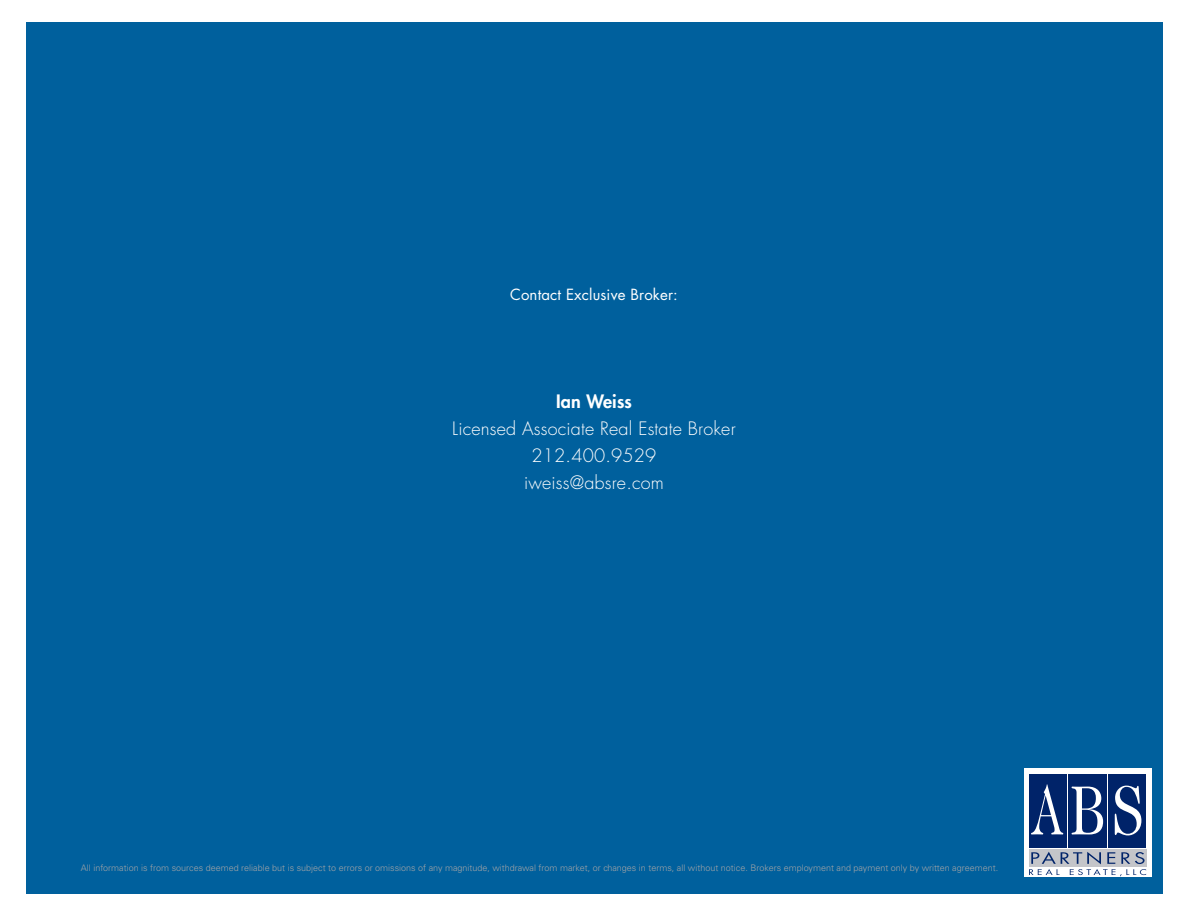
<style>
.page{position:relative;width:1188px;height:918px;background:#fff}
.page>*{position:absolute;margin:0;border:0;box-sizing:border-box;transform-origin:0 0}
.t1{font:300 18px "Futura Std";letter-spacing:.01em;color:#fff}
.t2{font:800 18px "Futura Std";letter-spacing:.01em;color:#fff}
.t3{font:15px "Futura Std";letter-spacing:.01em;color:#fff}
.t4{font:300 9px "Univers LT Std";color:#a1a3a6}
</style>
<div class="page">
<div style="left:26px;top:22px;width:1137px;height:871px;background:#00609d"></div>
<svg style="left:1024px;top:768px;width:127px;height:108px;background:#d9dee8"></svg>
<div style="left:1029px;top:774px;width:37px;height:73px;background:#002369"></div>
<div style="left:1069px;top:774px;width:38px;height:73px;background:#002369"></div>
<div style="left:1109px;top:774px;width:37px;height:73px;background:#002369"></div>
<svg style="left:1031px;top:784px;width:32px;height:50px"></svg>
<svg style="left:1072px;top:787px;width:31px;height:47px"></svg>
<svg style="left:1115px;top:786px;width:26px;height:49px"></svg>
<div style="left:1029px;top:850px;width:117px;height:17px;background:#c4c5c9"></div>
<svg style="left:1029px;top:852px;width:117px;height:24px"></svg>
<p class="t3" style="left:510px;top:285px;width:169px">Contact Exclusive Broker:</p>
<p class="t2" style="left:556px;top:390px;width:77px">Ian Weiss</p>
<p class="t1" style="left:452px;top:417px;width:285px">Licensed Associate Real Estate Broker</p>
<p class="t1" style="left:532px;top:444px;width:126px">212.400.9529</p>
<p class="t1" style="left:524px;top:471px;width:141px">iweiss@absre.com</p>
<p class="t4" style="left:81px;top:862px;width:919px">All information is from sources deemed reliable but is subject to errors or omissions of any magnitude, withdrawal from market, or changes in terms, all without notice. Brokers employment and payment only by written agreement.</p>
</div>
